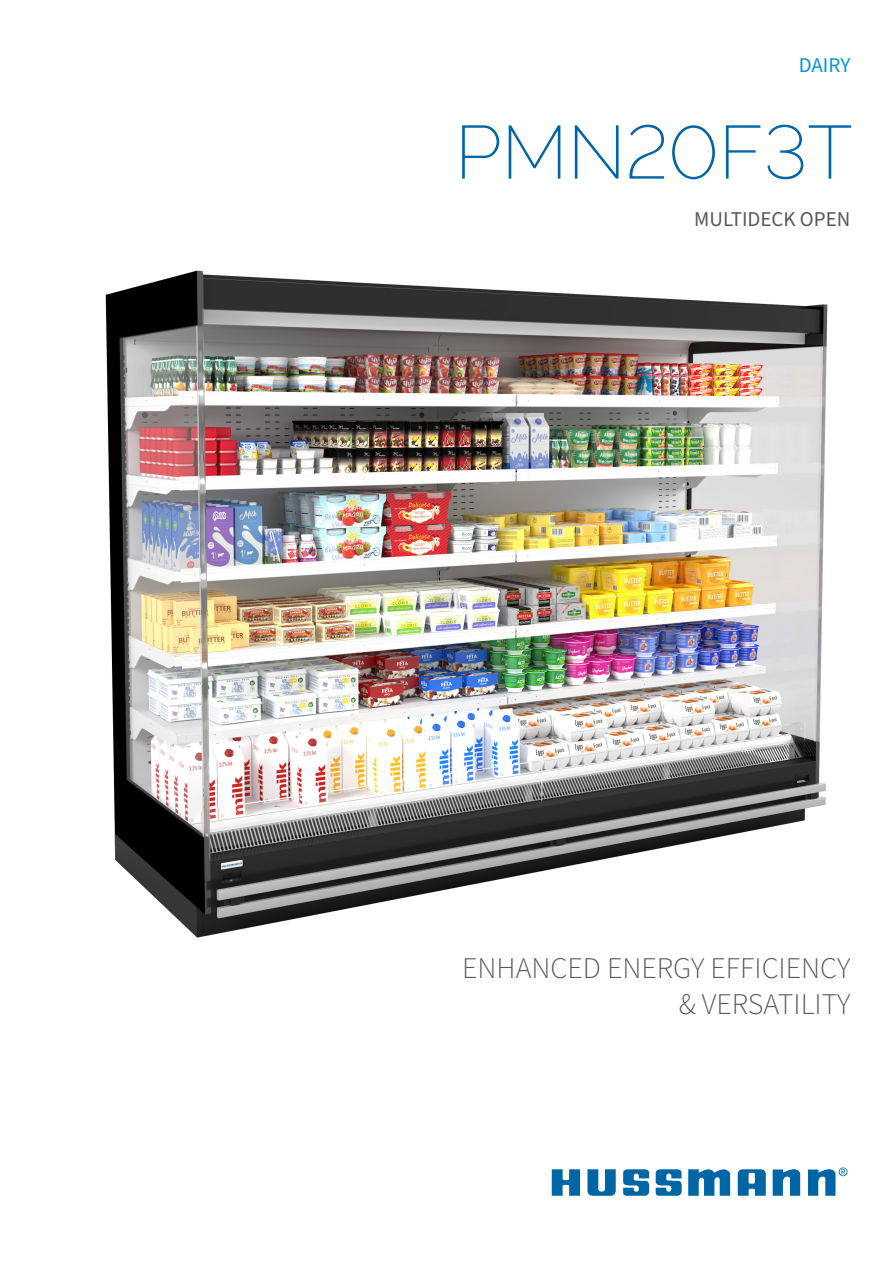
<style>
.page{position:relative;width:893px;height:1263px;background:#fff}
.page>*{position:absolute;margin:0;border:0;box-sizing:border-box;transform-origin:0 0}
.t1{font:200 75px "Raleway";color:#0065a4}
.t2{font:300 30px/36px "Source Sans Pro";color:#57585a;text-align:right}
.t3{font:21px "Source Sans Pro";color:#57585a}
.t4{font:21px "Source Sans Pro";color:#0696d7}
</style>
<div class="page">
<svg style="left:773px;top:1169px;width:27px;height:27px"></svg>
<svg style="left:688px;top:1169px;width:42px;height:27px"></svg>
<svg style="left:587px;top:1169px;width:29px;height:27px"></svg>
<svg style="left:655px;top:1169px;width:27px;height:27px"></svg>
<svg style="left:623px;top:1169px;width:26px;height:27px"></svg>
<svg style="left:552px;top:1169px;width:28px;height:27px"></svg>
<svg style="left:808px;top:1167px;width:39px;height:29px"></svg>
<svg style="left:737px;top:1169px;width:29px;height:27px"></svg>
<img style="left:105px;top:271px;width:723px;height:667px">
<p class="t4" style="left:799px;top:51px;width:53px">DAIRY</p>
<h1 class="t1" style="left:455px;top:108px;width:399px">PMN20F3T</h1>
<p class="t3" style="left:694px;top:205px;width:158px">MULTIDECK OPEN</p>
<p class="t2" style="left:462px;top:950px;width:390px">ENHANCED ENERGY EFFICIENCY &amp; VERSATILITY</p>
</div>
